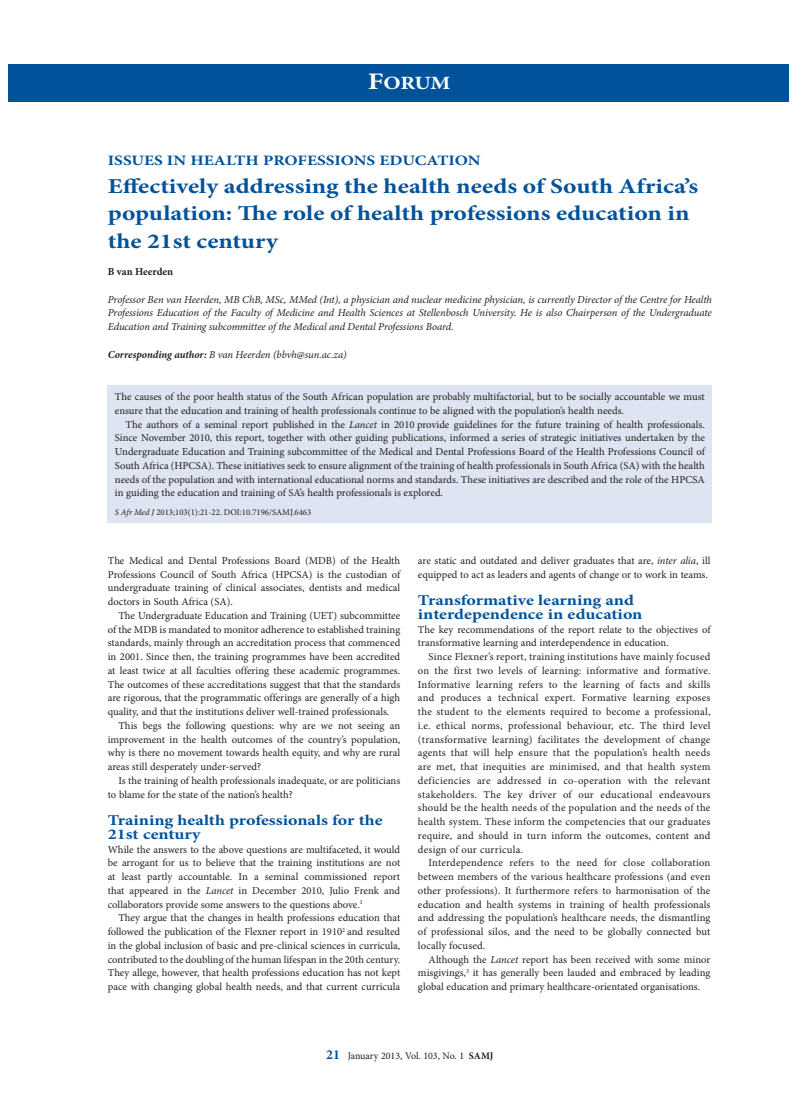
<style>
.page{position:relative;width:797px;height:1105px;background:#fff}
.page>*{position:absolute;margin:0;border:0;box-sizing:border-box;transform-origin:0 0}
.t1{font:700 21.25px/27.5px "Minion Pro";color:#01529a;scale:1.2 1}
.t2{font:700 18.75px "Minion Pro";color:#fff;scale:1.2 1}
.t3{font:700 15px/13.8px "Minion Pro";color:#01529a;scale:1.2 1}
.t4{font:700 14.38px "Minion Pro";color:#01529a;scale:1.2 1}
.t5{font:10.62px/13.8px "Minion Pro";color:#231f20;text-align:justify}
.t6{font:italic 10.62px/13.8px "Minion Pro";letter-spacing:-.01em;color:#231f20;text-align:justify}
.t7{font:700 10.62px "Minion Pro";letter-spacing:-.005em;color:#231f20}
.t8{font:10px "Minion Pro";letter-spacing:-.005em;color:#231f20}
.t9{font:8.75px "Minion Pro";color:#231f20}
.s1{font-size:23.75px}
.s2{font-weight:700}
.s3{font-style:italic}
.s4{font-weight:700;font-size:13.75px;color:#01529a}
</style>
<div class="page">
<div style="left:9px;top:64px;width:779px;height:37px;background:#01529a"></div>
<div style="left:108px;top:385px;width:604px;height:138px;background:#dee4f1"></div>
<h2 class="t2" style="left:367px;top:69px;width:71px"><span class="s1">F</span>ORUM</h2>
<h3 class="t4" style="left:108px;top:150px;width:312px">ISSUES IN HEALTH PROFESSIONS EDUCATION</h3>
<h1 class="t1" style="left:108px;top:172px;width:493px">Effectively addressing the health needs of South Africa’s population: The role of health professions education in the 21st century</h1>
<p class="t7" style="left:108px;top:264px;width:67px">B van Heerden</p>
<p class="t6" style="left:108px;top:292px;width:605px">Professor Ben van Heerden, MB ChB, MSc, MMed (Int), a physician and nuclear medicine physician, is currently Director of the Centre for Health Professions Education of the Faculty of Medicine and Health Sciences at Stellenbosch University. He is also Chairperson of the Undergraduate Education and Training subcommittee of the Medical and Dental Professions Board.</p>
<p class="t6" style="left:108px;top:347px;width:240px"><span class="s2">Corresponding author:</span> B van Heerden (bbvh@sun.ac.za)</p>
<p class="t5" style="left:115px;top:390px;width:591px">The causes of the poor health status of the South African population are probably multifactorial, but to be socially accountable we must ensure that the education and training of health professionals continue to be aligned with the population’s health needs.</p>
<p class="t5" style="left:115px;top:417px;width:591px;text-indent:11px">The authors of a seminal report published in the <span class="s3">Lancet</span> in 2010 provide guidelines for the future training of health professionals.<br>Since November 2010, this report, together with other guiding publications, informed a series of strategic initiatives undertaken by the Undergraduate Education and Training subcommittee of the Medical and Dental Professions Board of the Health Professions Council of South Africa (HPCSA). These initiatives seek to ensure alignment of the training of health professionals in South Africa (SA) with the health needs of the population and with international educational norms and standards. These initiatives are described and the role of the HPCSA in guiding the education and training of SA’s health professionals is explored.</p>
<p class="t9" style="left:115px;top:507px;width:198px"><span class="s3">S Afr Med J</span> 2013;103(1):21-22. DOI:10.7196/SAMJ.6463</p>
<p class="t5" style="left:108px;top:554px;width:294px">The Medical and Dental Professions Board (MDB) of the Health Professions Council of South Africa (HPCSA) is the custodian of undergraduate training of clinical associates, dentists and medical doctors in South Africa (SA).</p>
<p class="t5" style="left:108px;top:609px;width:294px;text-indent:11px">The Undergraduate Education and Training (UET) subcommittee of the MDB is mandated to monitor adherence to established training standards, mainly through an accreditation process that commenced in 2001. Since then, the training programmes have been accredited at least twice at all faculties offering these academic programmes.<br>The outcomes of these accreditations suggest that that the standards are rigorous, that the programmatic offerings are generally of a high quality, and that the institutions deliver well-trained professionals.</p>
<p class="t5" style="left:108px;top:719px;width:294px;text-indent:11px">This begs the following questions: why are we not seeing an improvement in the health outcomes of the country’s population, why is there no movement towards health equity, and why are rural areas still desperately under-served?</p>
<p class="t5" style="left:108px;top:774px;width:294px;text-indent:11px">Is the training of health professionals inadequate, or are politicians to blame for the state of the nation’s health?</p>
<h3 class="t3" style="left:108px;top:813px;width:230px">Training health professionals for the<br>21st century</h3>
<p class="t5" style="left:108px;top:842px;width:294px">While the answers to the above questions are multifaceted, it would be arrogant for us to believe that the training institutions are not at least partly accountable. In a seminal commissioned report that appeared in the <span class="s3">Lancet</span> in December 2010, Julio Frenk and collaborators provide some answers to the questions above.<sup>1</sup></p>
<p class="t5" style="left:108px;top:911px;width:294px;text-indent:11px">They argue that the changes in health professions education that followed the publication of the Flexner report in 1910<sup>2</sup> and resulted in the global inclusion of basic and pre-clinical sciences in curricula, contributed to the doubling of the human lifespan in the 20th century.<br>They allege, however, that health professions education has not kept pace with changing global health needs, and that current curricula</p>
<p class="t5" style="left:418px;top:554px;width:294px">are static and outdated and deliver graduates that are, <span class="s3">inter alia</span>, ill equipped to act as leaders and agents of change or to work in teams.</p>
<h3 class="t3" style="left:418px;top:593px;width:188px">Transformative learning and interdependence in education</h3>
<p class="t5" style="left:418px;top:622px;width:294px">The key recommendations of the report relate to the objectives of transformative learning and interdependence in education.</p>
<p class="t5" style="left:418px;top:650px;width:294px;text-indent:11px">Since Flexner’s report, training institutions have mainly focused on the first two levels of learning: informative and formative.<br>Informative learning refers to the learning of facts and skills and produces a technical expert. Formative learning exposes the student to the elements required to become a professional, i.e. ethical norms, professional behaviour, etc. The third level (transformative learning) facilitates the development of change agents that will help ensure that the population’s health needs are met, that inequities are minimised, and that health system deficiencies are addressed in co-operation with the relevant stakeholders. The key driver of our educational endeavours should be the health needs of the population and the needs of the health system. These inform the competencies that our graduates require, and should in turn inform the outcomes, content and design of our curricula.</p>
<p class="t5" style="left:418px;top:856px;width:294px;text-indent:11px">Interdependence refers to the need for close collaboration between members of the various healthcare professions (and even other professions). It furthermore refers to harmonisation of the education and health systems in training of health professionals and addressing the population’s healthcare needs, the dismantling of professional silos, and the need to be globally connected but locally focused.</p>
<p class="t5" style="left:418px;top:952px;width:294px;text-indent:11px">Although the <span class="s3">Lancet</span> report has been received with some minor misgivings,<sup>3</sup> it has generally been lauded and embraced by leading global education and primary healthcare-orientated organisations.</p>
<p class="t8" style="left:326px;top:1049px;width:169px"><span class="s4">21</span> January 2013, Vol. 103, No. 1 <span class="s2">SAMJ</span></p>
</div>
